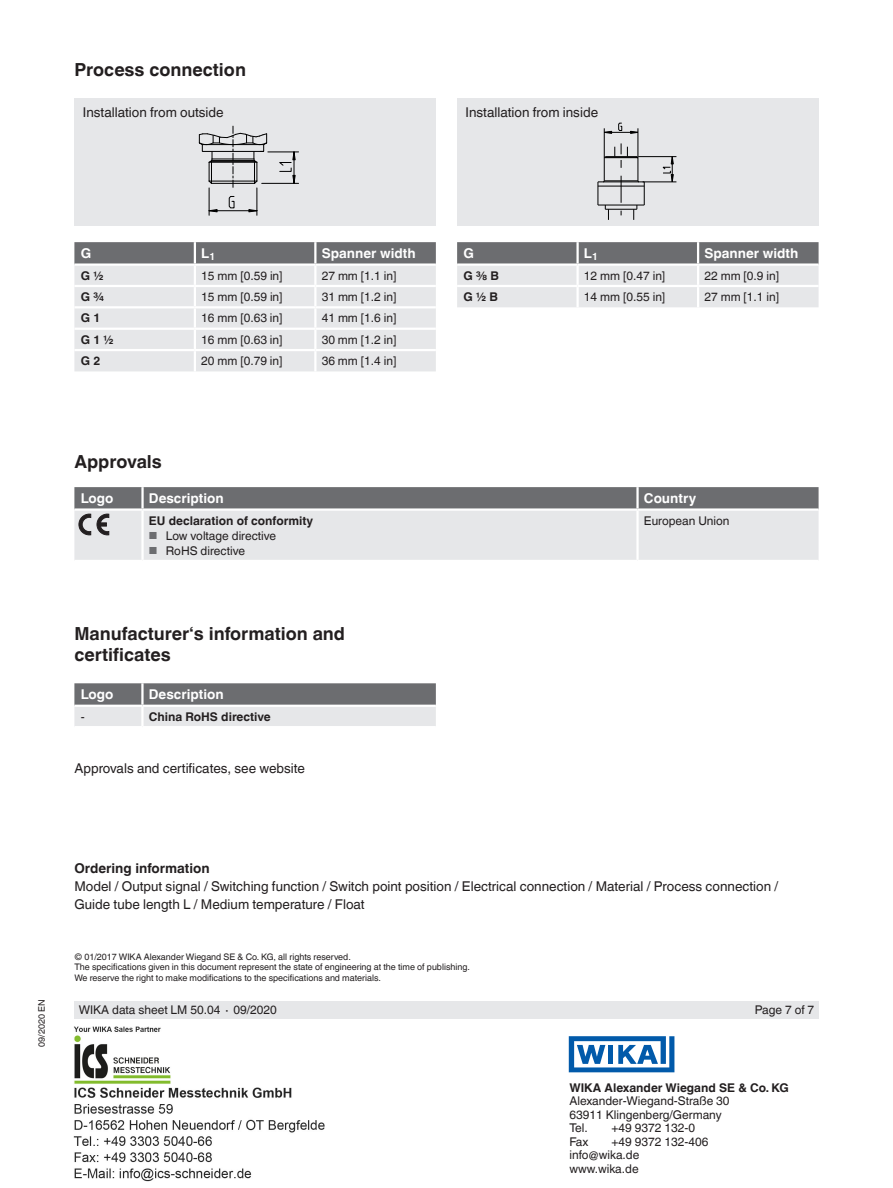
<style>
.page{position:relative;width:893px;height:1188px;background:#fff}
.page>*{position:absolute;margin:0;border:0;box-sizing:border-box;transform-origin:0 0}
.t1{font:700 18px/21px "Helvetica World";color:#231f20}
.t2{font:13.5px/18px "Helvetica World";color:#231f20}
.t3{font:700 13.5px "Helvetica World";color:#fff}
.t4{font:700 13.5px "Helvetica World";color:#231f20}
.t5{font:12px/13.5px "Helvetica World";color:#231f20}
.t6{font:700 12px "Helvetica World";color:#231f20}
.t7{font:9px/10.5px "Helvetica World";color:#231f20}
.s1{font-size:10.2px;color:#6c6d70}
</style>
<div class="page">
<div style="left:74px;top:1001px;width:745px;height:17px;background:#e6e7e9"></div>
<div style="left:74px;top:99px;width:362px;height:127px;background:#e6e7e9"></div>
<div style="left:457px;top:99px;width:362px;height:127px;background:#e6e7e9"></div>
<svg style="left:618px;top:123px;width:4px;height:8px"></svg>
<svg style="left:605px;top:131px;width:7px;height:3px"></svg>
<svg style="left:630px;top:131px;width:8px;height:3px"></svg>
<hr style="left:604px;top:128px;width:1px;height:30px;background:#000">
<hr style="left:604px;top:132px;width:34px;height:1px;background:#000">
<svg style="left:662px;top:157px;width:12px;height:25px"></svg>
<hr style="left:638px;top:156px;width:38px;height:1px;background:#000">
<hr style="left:638px;top:128px;width:1px;height:30px;background:#000">
<hr style="left:643px;top:182px;width:33px;height:1px;background:#000">
<svg style="left:598px;top:143px;width:47px;height:77px"></svg>
<svg style="left:279px;top:151px;width:17px;height:32px"></svg>
<hr style="left:262px;top:183px;width:37px;height:1px;background:#000">
<hr style="left:294px;top:153px;width:1px;height:30px;background:#000">
<hr style="left:268px;top:152px;width:31px;height:1px;background:#000">
<svg style="left:198px;top:126px;width:70px;height:89px"></svg>
<svg style="left:74px;top:683px;width:362px;height:43px;background:#a7a8aa"></svg>
<hr style="left:142px;top:705px;width:294px;height:2px;background:#fff">
<hr style="left:74px;top:705px;width:68px;height:2px;background:#fff">
<hr style="left:141px;top:707px;width:3px;height:19px;background:#fff">
<hr style="left:141px;top:683px;width:3px;height:22px;background:#fff">
<svg style="left:74px;top:487px;width:745px;height:73px;background:#c2c3c5"></svg>
<svg style="left:74px;top:242px;width:362px;height:129px;background:#d4d5d7"></svg>
<hr style="left:194px;top:308px;width:2px;height:20px;background:#fff">
<hr style="left:314px;top:308px;width:2px;height:20px;background:#fff">
<svg style="left:457px;top:242px;width:362px;height:65px;background:#c0c1c3"></svg>
<hr style="left:576px;top:287px;width:3px;height:20px;background:#fff">
<hr style="left:697px;top:287px;width:2px;height:20px;background:#fff">
<svg style="left:569px;top:1036px;width:105px;height:36px"></svg>
<img style="left:73px;top:1026px;width:252px;height:155px">
<h1 class="t1" style="left:74px;top:60px;width:173px">Process connection</h1>
<p class="t2" style="left:83px;top:103px;width:142px">Installation from outside</p>
<p class="t2" style="left:466px;top:103px;width:134px">Installation from inside</p>
<p class="t3" style="left:81px;top:246px;width:12px">G</p>
<p class="t3" style="left:201px;top:246px;width:15px">L<sub>1</sub></p>
<p class="t3" style="left:322px;top:246px;width:95px">Spanner width</p>
<p class="t6" style="left:81px;top:268px;width:24px">G ½</p>
<p class="t5" style="left:201px;top:269px;width:83px">15 mm [0.59 in]</p>
<p class="t5" style="left:322px;top:269px;width:76px">27 mm [1.1 in]</p>
<p class="t6" style="left:81px;top:290px;width:25px">G ¾</p>
<p class="t5" style="left:201px;top:290px;width:83px">15 mm [0.59 in]</p>
<p class="t5" style="left:322px;top:290px;width:76px">31 mm [1.2 in]</p>
<p class="t6" style="left:81px;top:311px;width:21px">G 1</p>
<p class="t5" style="left:201px;top:311px;width:83px">16 mm [0.63 in]</p>
<p class="t5" style="left:322px;top:311px;width:76px">41 mm [1.6 in]</p>
<p class="t6" style="left:81px;top:333px;width:34px">G 1 ½</p>
<p class="t5" style="left:201px;top:333px;width:83px">16 mm [0.63 in]</p>
<p class="t5" style="left:322px;top:333px;width:76px">30 mm [1.2 in]</p>
<p class="t6" style="left:81px;top:354px;width:21px">G 2</p>
<p class="t5" style="left:201px;top:354px;width:83px">20 mm [0.79 in]</p>
<p class="t5" style="left:322px;top:354px;width:76px">36 mm [1.4 in]</p>
<p class="t3" style="left:463px;top:246px;width:12px">G</p>
<p class="t3" style="left:584px;top:246px;width:15px">L<sub>1</sub></p>
<p class="t3" style="left:704px;top:246px;width:95px">Spanner width</p>
<p class="t6" style="left:463px;top:268px;width:37px">G ⅜ B</p>
<p class="t5" style="left:584px;top:269px;width:83px">12 mm [0.47 in]</p>
<p class="t5" style="left:704px;top:269px;width:76px">22 mm [0.9 in]</p>
<p class="t6" style="left:463px;top:290px;width:36px">G ½ B</p>
<p class="t5" style="left:584px;top:290px;width:83px">14 mm [0.55 in]</p>
<p class="t5" style="left:704px;top:290px;width:76px">27 mm [1.1 in]</p>
<h1 class="t1" style="left:74px;top:451px;width:89px">Approvals</h1>
<p class="t3" style="left:81px;top:491px;width:34px">Logo</p>
<p class="t3" style="left:149px;top:491px;width:76px">Description</p>
<p class="t3" style="left:644px;top:491px;width:54px">Country</p>
<p class="t6" style="left:149px;top:513px;width:166px">EU declaration of conformity</p>
<p class="t5" style="left:149px;top:529px;width:129px"><span class="s1">■</span> Low voltage directive</p>
<p class="t5" style="left:149px;top:544px;width:98px"><span class="s1">■</span> RoHS directive</p>
<p class="t5" style="left:644px;top:514px;width:87px">European Union</p>
<h1 class="t1" style="left:74px;top:623px;width:272px">Manufacturer‘s information and certificates</h1>
<p class="t3" style="left:81px;top:687px;width:34px">Logo</p>
<p class="t3" style="left:149px;top:687px;width:76px">Description</p>
<p class="t5" style="left:81px;top:710px;width:5px">-</p>
<p class="t6" style="left:149px;top:710px;width:124px">China RoHS directive</p>
<p class="t2" style="left:74px;top:760px;width:232px">Approvals and certificates, see website</p>
<p class="t4" style="left:74px;top:860px;width:137px">Ordering information</p>
<p class="t2" style="left:74px;top:877px;width:705px">Model / Output signal / Switching function / Switch point position / Electrical connection / Material / Process connection /<br>Guide tube length L / Medium temperature / Float</p>
<p class="t7" style="left:74px;top:951px;width:397px">© 01/2017 WIKA Alexander Wiegand SE &amp; Co. KG, all rights reserved.<br>The specifications given in this document represent the state of engineering at the time of publishing.<br>We reserve the right to make modifications to the specifications and materials.</p>
<p class="t7" style="left:36px;top:1047px;width:49px;rotate:-90deg">09/2020 EN</p>
<p class="t5" style="left:79px;top:1003px;width:200px">WIKA data sheet LM 50.04 ∙ 09/2020</p>
<p class="t5" style="left:755px;top:1003px;width:61px">Page 7 of 7</p>
<p class="t6" style="left:569px;top:1080px;width:221px">WIKA Alexander Wiegand SE &amp; Co. KG</p>
<p class="t5" style="left:569px;top:1094px;width:162px">Alexander-Wiegand-Straße 30<br>63911 Klingenberg/Germany<br>Tel.</p>
<p class="t5" style="left:611px;top:1121px;width:85px">+49 9372 132-0</p>
<p class="t5" style="left:569px;top:1135px;width:21px">Fax</p>
<p class="t5" style="left:569px;top:1135px;width:140px;text-indent:42px">+49 9372 132-406 info@wika.de www.wika.de</p>
</div>
